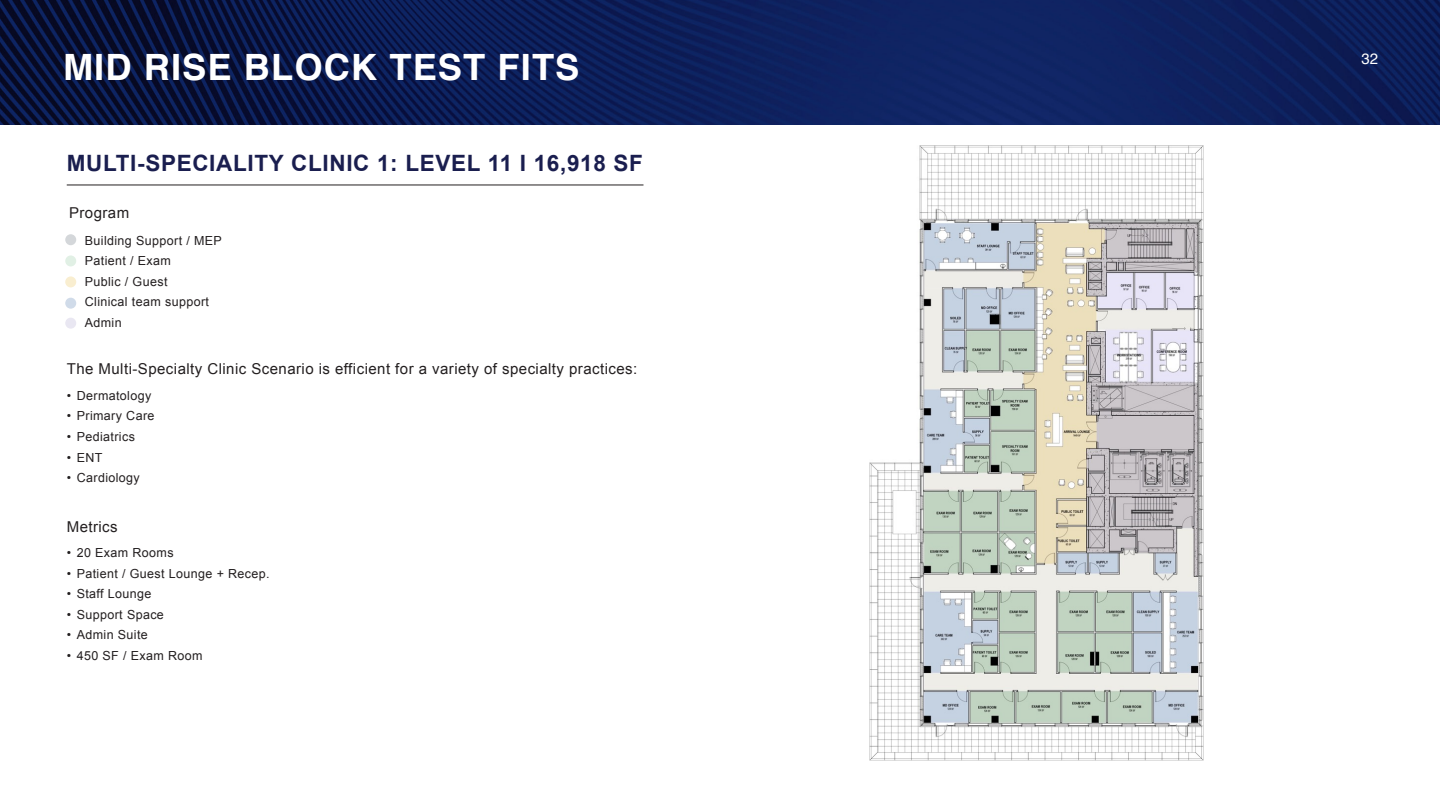
<style>
.page{position:relative;width:1440px;height:810px;background:#fff}
.page>*{position:absolute;margin:0;border:0;box-sizing:border-box;transform-origin:0 0}
.Lead_in_Headers{font:700 36.25px "Helvetica";letter-spacing:.03em;color:#fff}
.Body_Copy{font:700 22.5px "Arial";letter-spacing:.03em;color:#1a1e4f}
.Body_Copy-2{font:15px "Arial";letter-spacing:.03em;color:#231f20}
.t1{font:15px "Helvetica";color:#fff}
.Body_Copy-3{font:12.5px "Arial";letter-spacing:.03em;color:#231f20}
</style>
<div class="page">
<img style="left:0;top:0;width:1440px;height:125px">
<img style="left:869px;top:145px;width:335px;height:616px">
<hr style="left:67px;top:185px;width:576px;height:1px;background:#231f20">
<div style="left:65px;top:234px;width:11px;height:11px;background:#d4d7da;border-radius:50%"></div>
<div style="left:65px;top:276px;width:11px;height:11px;background:#f9eed0;border-radius:50%"></div>
<div style="left:65px;top:298px;width:11px;height:11px;background:#d0dbe9;border-radius:50%"></div>
<div style="left:65px;top:318px;width:11px;height:11px;background:#e9e7f2;border-radius:50%"></div>
<div style="left:65px;top:255px;width:11px;height:11px;background:#e1f0e5;border-radius:50%"></div>
<p class="Lead_in_Headers" style="left:63px;top:45px;width:518px">MID RISE BLOCK TEST FITS</p>
<p class="Body_Copy" style="left:67px;top:149px;width:578px">MULTI-SPECIALITY CLINIC 1: LEVEL 11 I 16,918 SF</p>
<p class="Body_Copy-2" style="left:69px;top:203px;width:62px">Program</p>
<p class="Body_Copy-3" style="left:85px;top:232px;width:139px">Building Support / MEP</p>
<p class="Body_Copy-3" style="left:85px;top:253px;width:88px">Patient / Exam</p>
<p class="Body_Copy-3" style="left:85px;top:273px;width:84px">Public / Guest</p>
<p class="Body_Copy-3" style="left:85px;top:294px;width:126px">Clinical team support</p>
<p class="Body_Copy-3" style="left:85px;top:315px;width:38px">Admin</p>
<p class="Body_Copy-2" style="left:67px;top:359px;width:572px">The Multi-Specialty Clinic Scenario is efficient for a variety of specialty practices:</p>
<p class="Body_Copy-3" style="left:67px;top:387px;width:86px">• Dermatology</p>
<p class="Body_Copy-3" style="left:67px;top:408px;width:89px">• Primary Care</p>
<p class="Body_Copy-3" style="left:67px;top:428px;width:70px">• Pediatrics</p>
<p class="Body_Copy-3" style="left:67px;top:449px;width:37px">• ENT</p>
<p class="Body_Copy-3" style="left:67px;top:470px;width:75px">• Cardiology</p>
<p class="Body_Copy-2" style="left:67px;top:516px;width:53px">Metrics</p>
<p class="Body_Copy-3" style="left:67px;top:544px;width:108px">• 20 Exam Rooms</p>
<p class="Body_Copy-3" style="left:67px;top:565px;width:204px">• Patient / Guest Lounge + Recep.</p>
<p class="Body_Copy-3" style="left:67px;top:586px;width:86px">• Staff Lounge</p>
<p class="Body_Copy-3" style="left:67px;top:606px;width:99px">• Support Space</p>
<p class="Body_Copy-3" style="left:67px;top:627px;width:83px">• Admin Suite</p>
<p class="Body_Copy-3" style="left:67px;top:647px;width:137px">• 450 SF / Exam Room</p>
<p class="t1" style="left:1362px;top:47px;width:18px">32</p>
</div>
